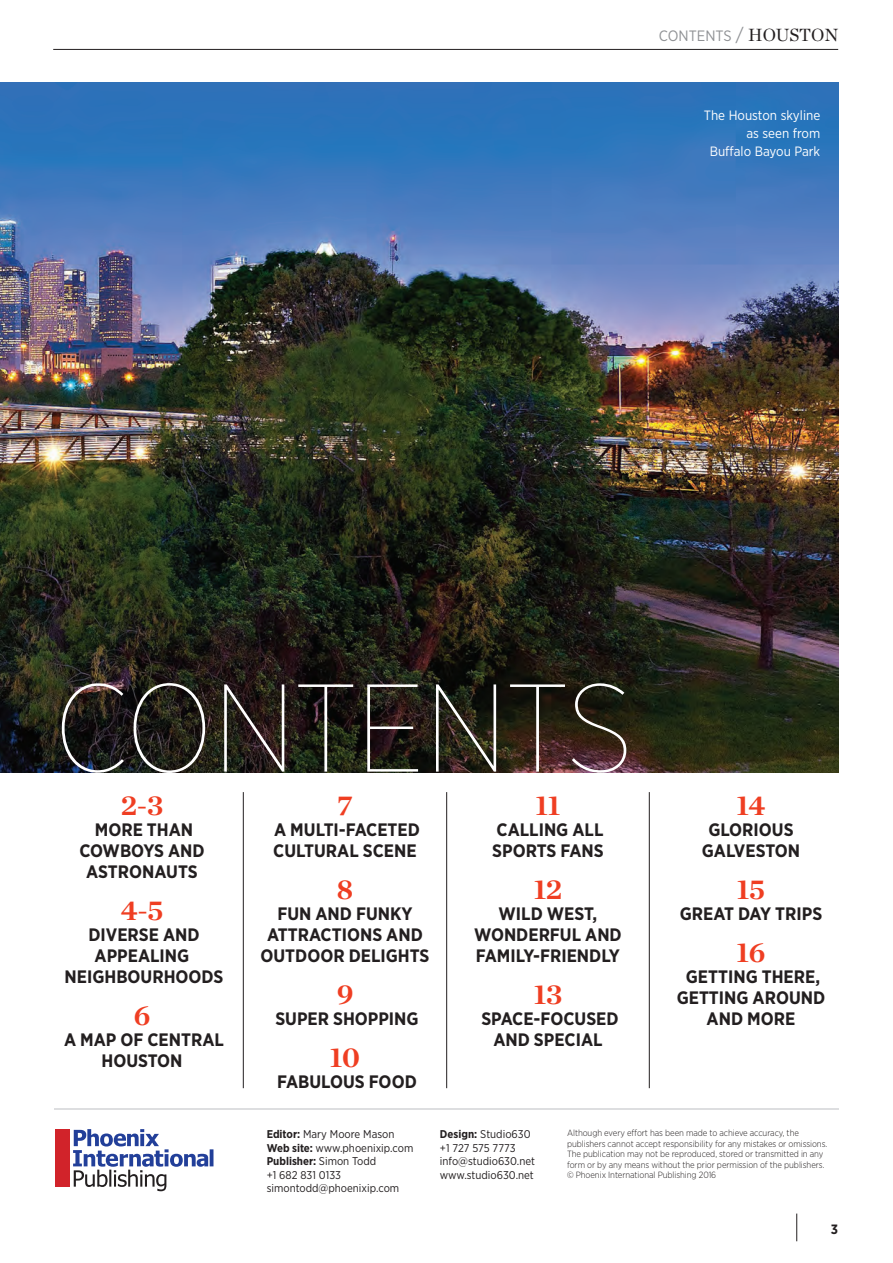
<style>
.page{position:relative;width:893px;height:1263px;background:#fff}
.page>*{position:absolute;margin:0;border:0;box-sizing:border-box;transform-origin:0 0}
.t1{font:100 124.5px "Gotham Narrow";color:#fff}
.t2{font:700 28.5px "Chronicle Deck";letter-spacing:-.01em;color:#ef3e22}
.t3{font:700 18px/21px "Gotham Narrow";color:#231f20;text-align:center}
.t4{font:15px "Gotham Narrow";color:#8f9194}
.t5{font:13.5px/18px "Gotham Narrow";color:#fff;text-align:right}
.t6{font:700 13.5px "Gotham Narrow";color:#231f20}
.Body_copy_no_indent{font:11.25px "Gotham Narrow";color:#231f20}
.Body_copy_no_indent-2{font:700 11.25px "Gotham Narrow";color:#231f20}
.t7{font:300 9px/10.5px "Gotham Narrow";letter-spacing:-.005em;color:#231f20}
.s1{font-size:18px}
.s2{font-family:"Chronicle Deck";font-size:18px;color:#231f20}
.s3{font-weight:700}
.s4{font-weight:400}
</style>
<div class="page">
<svg style="left:796px;top:1213px;width:1px;height:28px"></svg>
<hr style="left:53px;top:49px;width:785px;height:1px;background:#231f20">
<img style="left:0;top:82px;width:839px;height:690px">
<hr style="left:446px;top:792px;width:1px;height:296px;background:#231f20">
<hr style="left:243px;top:792px;width:1px;height:296px;background:#231f20">
<hr style="left:649px;top:792px;width:1px;height:296px;background:#231f20">
<hr style="left:54px;top:1108px;width:784px;height:2px;background:#dddee0">
<div style="left:55px;top:1129px;width:14px;height:58px;background:#d1232a"></div>
<svg style="left:73px;top:1129px;width:140px;height:62px"></svg>
<p class="t4" style="left:659px;top:26px;width:181px">CONTENTS <span class="s1">/</span> <span class="s2">HOUSTON</span></p>
<p class="t5" style="left:704px;top:106px;width:118px">The Houston skyline as seen from<br>Buffalo Bayou Park</p>
<p class="t1" style="left:54px;top:653px;width:581px">CONTENTS</p>
<p class="t2" style="left:121px;top:782px;width:44px">2-3</p>
<p class="t3" style="left:79px;top:819px;width:127px">MORE THAN<br>COWBOYS AND<br>ASTRONAUTS</p>
<p class="t2" style="left:121px;top:887px;width:44px">4-5</p>
<p class="t3" style="left:65px;top:924px;width:160px">DIVERSE AND<br>APPEALING<br>NEIGHBOURHOODS</p>
<p class="t2" style="left:134px;top:992px;width:18px">6</p>
<p class="t3" style="left:64px;top:1029px;width:161px">A MAP OF CENTRAL<br>HOUSTON</p>
<p class="t2" style="left:337px;top:782px;width:17px">7</p>
<p class="t3" style="left:273px;top:819px;width:148px;text-align:left">A MULTI-FACETED<br>CULTURAL SCENE</p>
<p class="t2" style="left:337px;top:866px;width:18px">8</p>
<p class="t3" style="left:260px;top:903px;width:170px">FUN AND FUNKY<br>ATTRACTIONS AND<br>OUTDOOR DELIGHTS</p>
<p class="t2" style="left:337px;top:971px;width:18px">9</p>
<p class="t3" style="left:275px;top:1008px;width:145px">SUPER SHOPPING</p>
<p class="t2" style="left:330px;top:1034px;width:32px">10</p>
<p class="t3" style="left:277px;top:1071px;width:141px">FABULOUS FOOD</p>
<p class="t2" style="left:536px;top:782px;width:26px">11</p>
<p class="t3" style="left:492px;top:819px;width:113px;text-align:left">CALLING ALL<br>SPORTS FANS</p>
<p class="t2" style="left:534px;top:866px;width:30px">12</p>
<p class="t3" style="left:474px;top:903px;width:149px">WILD WEST,<br>WONDERFUL AND<br>FAMILY-FRIENDLY</p>
<p class="t2" style="left:534px;top:971px;width:30px">13</p>
<p class="t3" style="left:481px;top:1008px;width:139px">SPACE-FOCUSED<br>AND SPECIAL</p>
<p class="t2" style="left:737px;top:782px;width:30px">14</p>
<p class="t3" style="left:702px;top:819px;width:100px">GLORIOUS<br>GALVESTON</p>
<p class="t2" style="left:737px;top:866px;width:30px">15</p>
<p class="t3" style="left:680px;top:903px;width:144px">GREAT DAY TRIPS</p>
<p class="t2" style="left:736px;top:929px;width:30px">16</p>
<p class="t3" style="left:677px;top:966px;width:150px">GETTING THERE,<br>GETTING AROUND<br>AND MORE</p>
<p class="Body_copy_no_indent" style="left:267px;top:1127px;width:129px"><span class="s3">Editor:</span> Mary Moore Mason</p>
<p class="Body_copy_no_indent" style="left:267px;top:1141px;width:148px"><span class="s3">Web site:</span> www.phoenixip.com</p>
<p class="Body_copy_no_indent-2" style="left:267px;top:1154px;width:111px">Publisher: <span class="s4">Simon Todd</span></p>
<p class="Body_copy_no_indent" style="left:267px;top:1168px;width:76px">+1 682 831 0133</p>
<p class="Body_copy_no_indent" style="left:267px;top:1181px;width:134px">simontodd@phoenixip.com</p>
<p class="Body_copy_no_indent" style="left:440px;top:1127px;width:92px"><span class="s3">Design:</span> Studio630</p>
<p class="Body_copy_no_indent" style="left:440px;top:1141px;width:77px">+1 727 575 7773</p>
<p class="Body_copy_no_indent" style="left:440px;top:1154px;width:97px">info@studio630.net</p>
<p class="Body_copy_no_indent" style="left:440px;top:1168px;width:95px">www.studio630.net</p>
<p class="t7" style="left:567px;top:1128px;width:262px">Although every effort has been made to achieve accuracy, the publishers cannot accept responsibility for any mistakes or omissions.<br>The publication may not be reproduced, stored or transmitted in any form or by any means without the prior permission of the publishers. © Phoenix International Publishing 2016</p>
<p class="t6" style="left:831px;top:1220px;width:9px">3</p>
</div>
